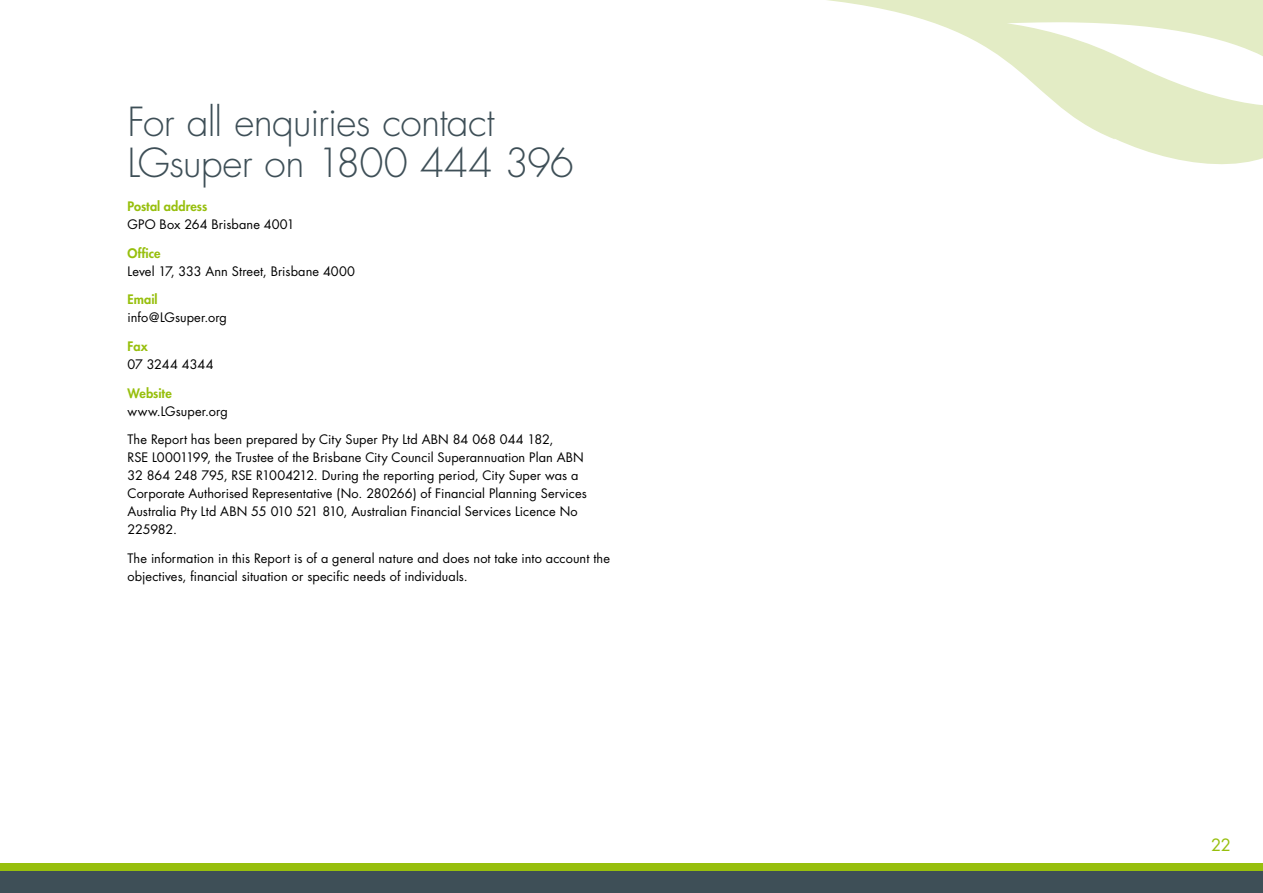
<style>
.page{position:relative;width:1263px;height:893px;background:#fff}
.page>*{position:absolute;margin:0;border:0;box-sizing:border-box;transform-origin:0 0}
.t1{font:300 39px/40.8px "Futura";letter-spacing:-.02em;color:#3e4f57}
.t2{font:16.5px "Futura";color:#97bf0d}
.t3{font:12.75px/18px "Futura";letter-spacing:.005em;color:#000}
.t4{font:800 12.75px "Futura";letter-spacing:.005em;color:#97bf0d}
</style>
<div class="page">
<svg style="left:827px;top:0;width:436px;height:165px"></svg>
<div style="left:0;top:863px;width:1263px;height:9px;background:#97bf0d"></div>
<div style="left:0;top:872px;width:1263px;height:21px;background:#3e4f57"></div>
<h1 class="t1" style="left:128px;top:103px;width:448px">For all enquiries contact<br>LGsuper on 1800 444 396</h1>
<p class="t4" style="left:128px;top:198px;width:81px">Postal address</p>
<p class="t3" style="left:128px;top:215px;width:169px">GPO Box 264 Brisbane 4001</p>
<p class="t4" style="left:128px;top:245px;width:35px">Office</p>
<p class="t3" style="left:128px;top:262px;width:229px">Level 17, 333 Ann Street, Brisbane 4000</p>
<p class="t4" style="left:128px;top:291px;width:32px">Email</p>
<p class="t3" style="left:128px;top:309px;width:101px">info@LGsuper.org</p>
<p class="t4" style="left:128px;top:338px;width:22px">Fax</p>
<p class="t3" style="left:128px;top:355px;width:87px">07 3244 4344</p>
<p class="t4" style="left:128px;top:385px;width:46px">Website</p>
<p class="t3" style="left:128px;top:402px;width:102px">www.LGsuper.org</p>
<p class="t3" style="left:128px;top:431px;width:461px">The Report has been prepared by City Super Pty Ltd ABN 84 068 044 182,<br>RSE L0001199, the Trustee of the Brisbane City Council Superannuation Plan ABN 32 864 248 795, RSE R1004212. During the reporting period, City Super was a Corporate Authorised Representative (No. 280266) of Financial Planning Services Australia Pty Ltd ABN 55 010 521 810, Australian Financial Services Licence No 225982.</p>
<p class="t3" style="left:128px;top:549px;width:484px">The information in this Report is of a general nature and does not take into account the objectives, financial situation or specific needs of individuals.</p>
<p class="t2" style="left:1211px;top:834px;width:21px">22</p>
</div>
